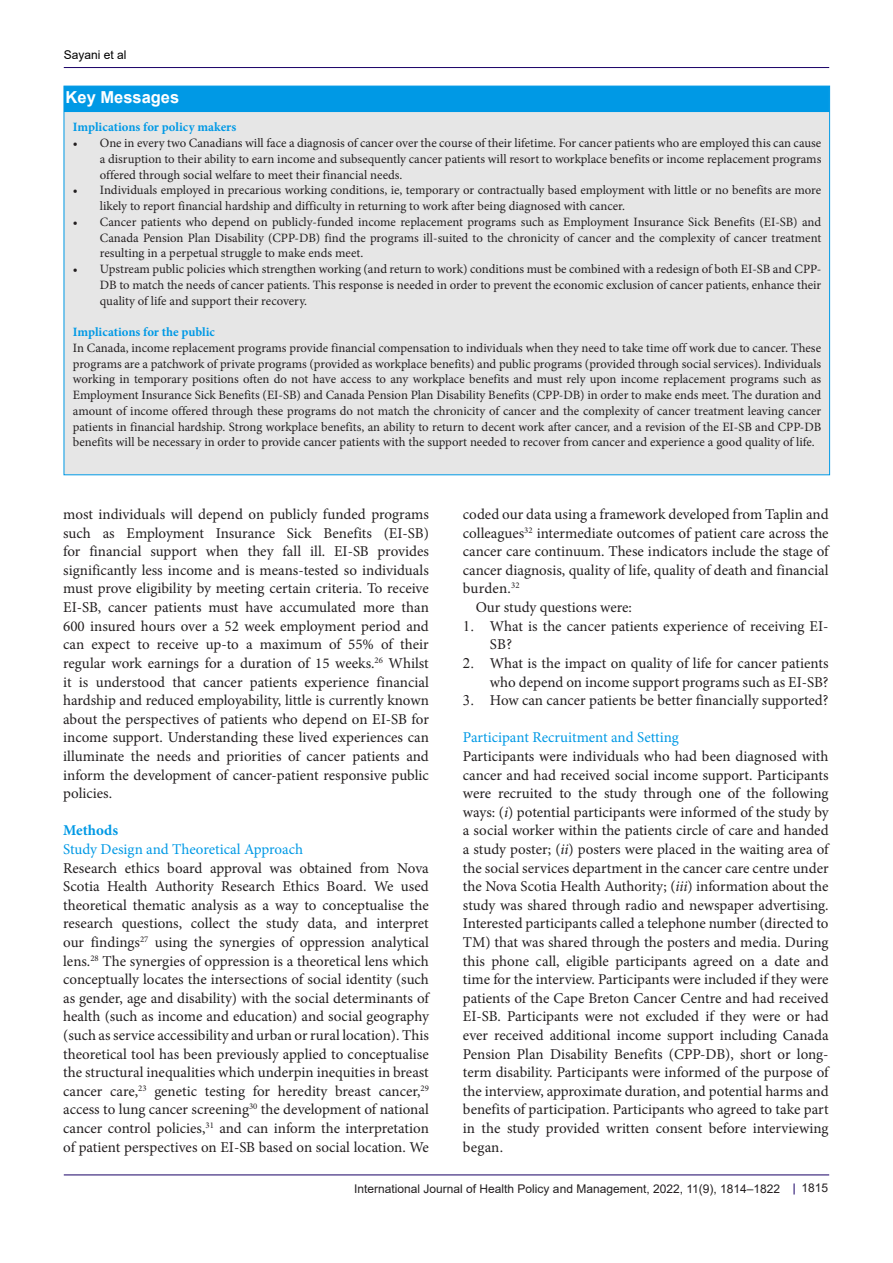
<style>
.page{position:relative;width:893px;height:1263px;background:#fff}
.page>*{position:absolute;margin:0;border:0;box-sizing:border-box;transform-origin:0 0}
.t1{font:700 16.5px "Arial";color:#fff}
.t2{font:15px/18.6px "Minion Pro";color:#231f20;text-align:justify}
.heading_2{font:15px "Minion Pro";color:#0099e5}
.heading_1{font:700 15px "Minion Pro";color:#0099e5}
.t3{font:12.75px/15.8px "Minion Pro";color:#231f20;text-align:justify}
.t4{font:700 12.75px "Minion Pro";color:#0099e5}
.t5{font:12px "Arial";color:#231f20}
.t6{font:12px "Arial";color:#000001}
.s1{font-style:italic}
</style>
<div class="page">
<hr style="left:64px;top:67px;width:765px;height:1px;background:#190066">
<hr style="left:64px;top:1175px;width:765px;height:1px;background:#190066">
<div style="left:64px;top:86px;width:766px;height:389px;background:#e6e6e6"></div>
<div style="left:64px;top:86px;width:766px;height:26px;background:#0099e5"></div>
<p class="t6" style="left:64px;top:46px;width:64px">Sayani et al</p>
<p class="t1" style="left:66px;top:85px;width:115px">Key Messages</p>
<p class="t4" style="left:73px;top:118px;width:165px">Implications for policy makers</p>
<p class="t3" style="left:100px;top:135px;width:723px;text-indent:-27px">• One in every two Canadians will face a diagnosis of cancer over the course of their lifetime. For cancer patients who are employed this can cause a disruption to their ability to earn income and subsequently cancer patients will resort to workplace benefits or income replacement programs offered through social welfare to meet their financial needs.</p>
<p class="t3" style="left:100px;top:182px;width:723px;text-indent:-27px">• Individuals employed in precarious working conditions, ie, temporary or contractually based employment with little or no benefits are more likely to report financial hardship and difficulty in returning to work after being diagnosed with cancer.</p>
<p class="t3" style="left:100px;top:214px;width:723px;text-indent:-27px">• Cancer patients who depend on publicly-funded income replacement programs such as Employment Insurance Sick Benefits (EI-SB) and Canada Pension Plan Disability (CPP-DB) find the programs ill-suited to the chronicity of cancer and the complexity of cancer treatment resulting in a perpetual struggle to make ends meet.</p>
<p class="t3" style="left:100px;top:261px;width:723px;text-indent:-27px">• Upstream public policies which strengthen working (and return to work) conditions must be combined with a redesign of both EI-SB and CPP-DB to match the needs of cancer patients. This response is needed in order to prevent the economic exclusion of cancer patients, enhance their quality of life and support their recovery.</p>
<p class="t4" style="left:73px;top:323px;width:144px">Implications for the public</p>
<p class="t3" style="left:73px;top:340px;width:750px">In Canada, income replacement programs provide financial compensation to individuals when they need to take time off work due to cancer. These programs are a patchwork of private programs (provided as workplace benefits) and public programs (provided through social services). Individuals working in temporary positions often do not have access to any workplace benefits and must rely upon income replacement programs such as Employment Insurance Sick Benefits (EI-SB) and Canada Pension Plan Disability Benefits (CPP-DB) in order to make ends meet. The duration and amount of income offered through these programs do not match the chronicity of cancer and the complexity of cancer treatment leaving cancer patients in financial hardship. Strong workplace benefits, an ability to return to decent work after cancer, and a revision of the EI-SB and CPP-DB benefits will be necessary in order to provide cancer patients with the support needed to recover from cancer and experience a good quality of life.</p>
<p class="t2" style="left:63px;top:505px;width:367px">most individuals will depend on publicly funded programs such as Employment Insurance Sick Benefits (EI-SB) for financial support when they fall ill. EI-SB provides significantly less income and is means-tested so individuals must prove eligibility by meeting certain criteria. To receive EI-SB, cancer patients must have accumulated more than 600 insured hours over a 52 week employment period and can expect to receive up-to a maximum of 55% of their regular work earnings for a duration of 15 weeks.<sup>26</sup> Whilst it is understood that cancer patients experience financial hardship and reduced employability, little is currently known about the perspectives of patients who depend on EI-SB for income support. Understanding these lived experiences can illuminate the needs and priorities of cancer patients and inform the development of cancer-patient responsive public policies.</p>
<p class="heading_1" style="left:63px;top:820px;width:56px">Methods</p>
<p class="heading_2" style="left:63px;top:839px;width:241px">Study Design and Theoretical Approach</p>
<p class="t2" style="left:63px;top:858px;width:367px">Research ethics board approval was obtained from Nova Scotia Health Authority Research Ethics Board. We used theoretical thematic analysis as a way to conceptualise the research questions, collect the study data, and interpret our findings<sup>27</sup> using the synergies of oppression analytical lens.<sup>28</sup> The synergies of oppression is a theoretical lens which conceptually locates the intersections of social identity (such as gender, age and disability) with the social determinants of health (such as income and education) and social geography (such as service accessibility and urban or rural location). This theoretical tool has been previously applied to conceptualise the structural inequalities which underpin inequities in breast cancer care,<sup>23</sup> genetic testing for heredity breast cancer,<sup>29 </sup>access to lung cancer screening<sup>30</sup> the development of national cancer control policies,<sup>31</sup> and can inform the interpretation of patient perspectives on EI-SB based on social location. We</p>
<p class="t2" style="left:463px;top:505px;width:367px">coded our data using a framework developed from Taplin and colleagues<sup>32</sup> intermediate outcomes of patient care across the cancer care continuum. These indicators include the stage of cancer diagnosis, quality of life, quality of death and financial burden.<sup>32</sup></p>
<p class="t2" style="left:476px;top:598px;width:158px">Our study questions were:</p>
<p class="t2" style="left:490px;top:617px;width:340px">What is the cancer patients experience of receiving EI-<br>SB?</p>
<p class="t2" style="left:490px;top:654px;width:340px">What is the impact on quality of life for cancer patients who depend on income support programs such as EI-SB?</p>
<p class="t2" style="left:463px;top:691px;width:367px">✓ How can cancer patients be better financially supported?</p>
<p class="heading_2" style="left:463px;top:727px;width:218px">Participant Recruitment and Setting</p>
<p class="t2" style="left:463px;top:747px;width:367px">Participants were individuals who had been diagnosed with cancer and had received social income support. Participants were recruited to the study through one of the following ways: (<span class="s1">i</span>) potential participants were informed of the study by a social worker within the patients circle of care and handed a study poster; (<span class="s1">ii</span>) posters were placed in the waiting area of the social services department in the cancer care centre under the Nova Scotia Health Authority; (<span class="s1">iii</span>) information about the study was shared through radio and newspaper advertising.<br>Interested participants called a telephone number (directed to TM) that was shared through the posters and media. During this phone call, eligible participants agreed on a date and time for the interview. Participants were included if they were patients of the Cape Breton Cancer Centre and had received EI-SB. Participants were not excluded if they were or had ever received additional income support including Canada Pension Plan Disability Benefits (CPP-DB), short or long&shy;term disability. Participants were informed of the purpose of the interview, approximate duration, and potential harms and benefits of participation. Participants who agreed to take part in the study provided written consent before interviewing began.</p>
<p class="t5" style="left:354px;top:1180px;width:428px">International Journal of Health Policy and Management, 2022, 11(9), 1814–1822</p>
<p class="t5" style="left:801px;top:1180px;width:28px">1815</p>
</div>
